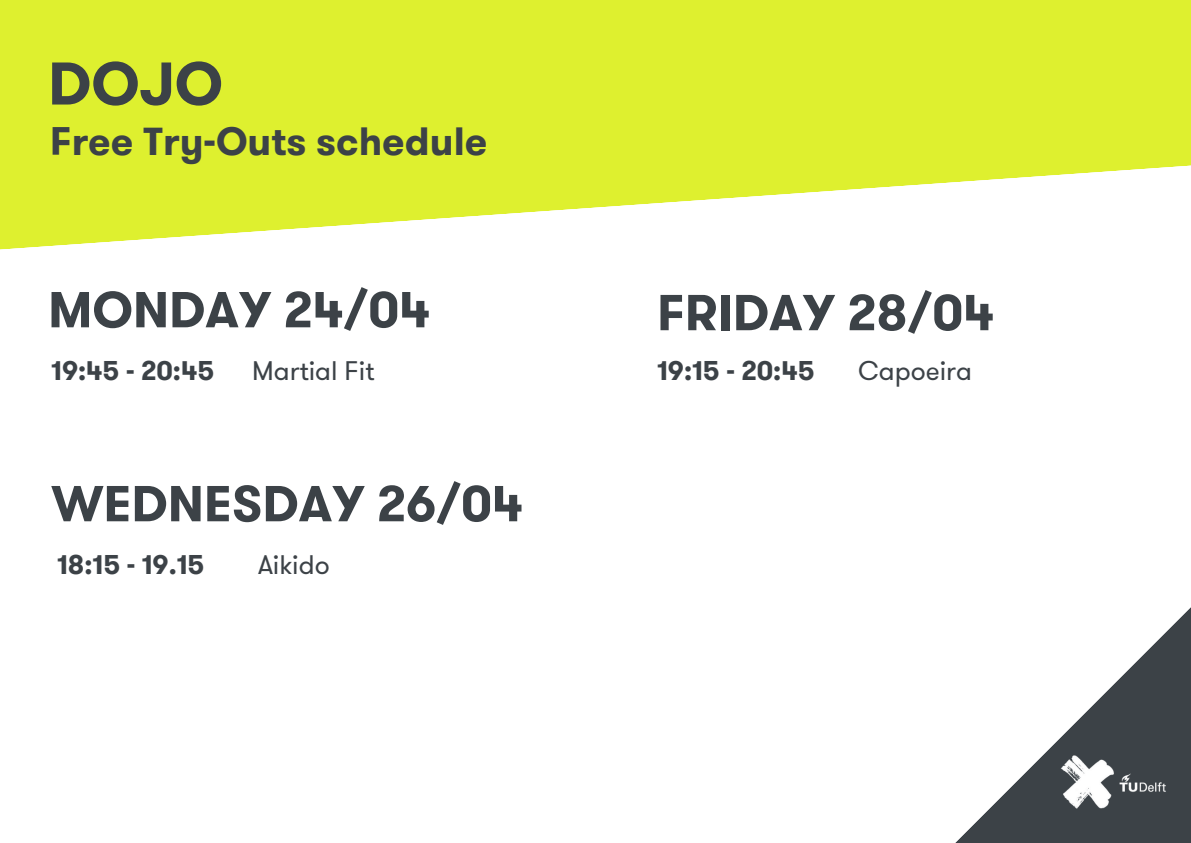
<style>
.page{position:relative;width:1191px;height:843px;background:#fff}
.page>*{position:absolute;margin:0;border:0;box-sizing:border-box;transform-origin:0 0}
.t1{font:700 60px "GT Walsheim";color:#3c4247}
.t2{font:700 50.4px "GT Walsheim";color:#3c4247}
.t3{font:700 39.3px "GT Walsheim";color:#3c4247}
.t4{font:700 26.7px "GT Walsheim";color:#3c4247}
.t5{font:26.7px "GT Walsheim";color:#3c4247}
</style>
<div class="page">
<svg style="left:0;top:0;width:1190px;height:250px;fill:#def02f"></svg>
<svg style="left:956px;top:608px;width:234px;height:234px"></svg>
<img style="left:1021px;top:719px;width:169px;height:123px">
<p class="t1" style="left:48px;top:41px;width:176px">DOJO</p>
<p class="t3" style="left:50px;top:113px;width:439px">Free Try-Outs schedule</p>
<p class="t2" style="left:48px;top:274px;width:383px">MONDAY 24/04</p>
<p class="t5" style="left:252px;top:351px;width:124px">Martial Fit</p>
<p class="t4" style="left:51px;top:351px;width:164px">19:45 - 20:45</p>
<p class="t2" style="left:51px;top:468px;width:473px">WEDNESDAY 26/04</p>
<p class="t4" style="left:57px;top:545px;width:149px">18:15 - 19.15</p>
<p class="t5" style="left:258px;top:545px;width:73px">Aikido</p>
<p class="t2" style="left:657px;top:277px;width:338px">FRIDAY 28/04</p>
<p class="t4" style="left:657px;top:351px;width:159px">19:15 - 20:45</p>
<p class="t5" style="left:858px;top:351px;width:115px">Capoeira</p>
</div>
